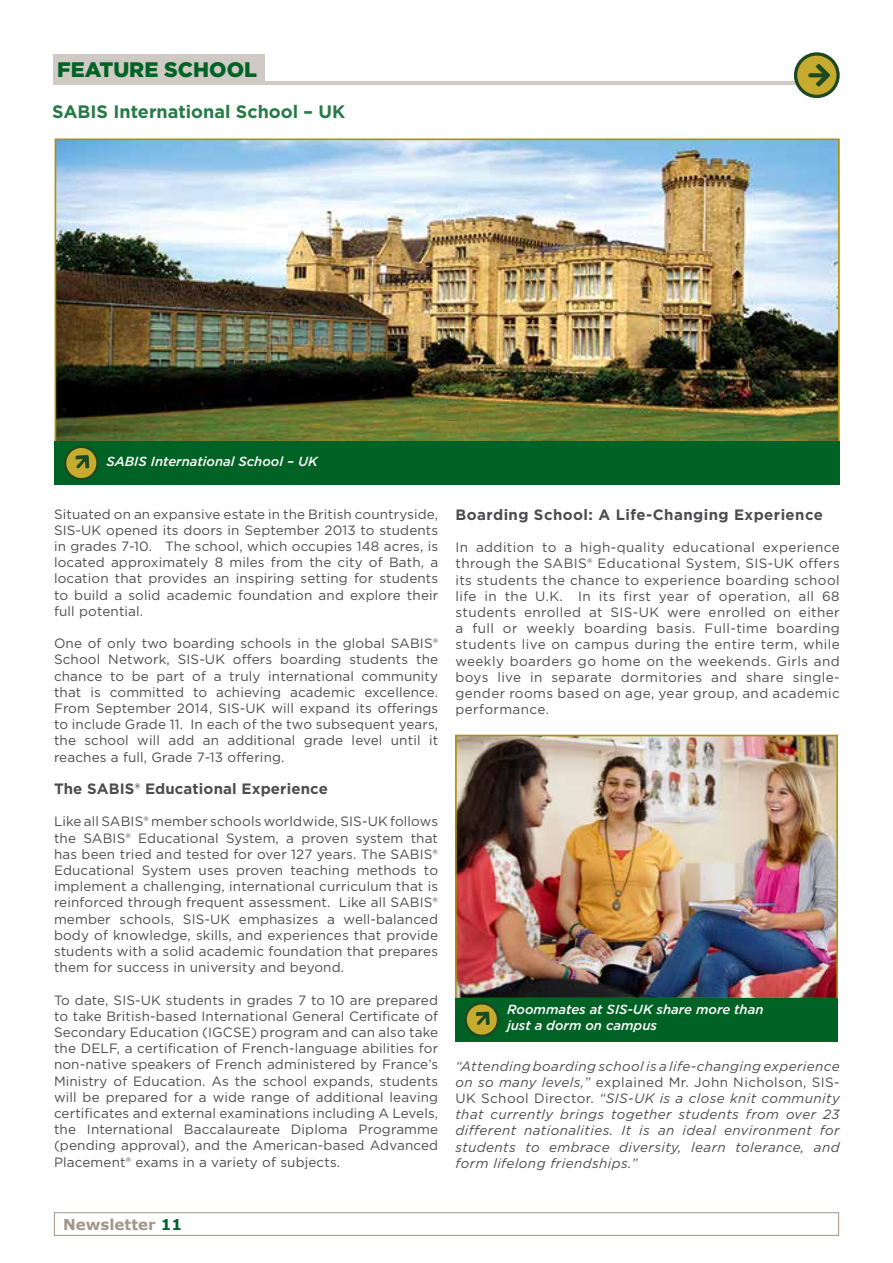
<style>
.page{position:relative;width:893px;height:1263px;background:#fff}
.page>*{position:absolute;margin:0;border:0;box-sizing:border-box;transform-origin:0 0}
.t1{font:900 21px "Gotham";color:#006325}
.t2{font:700 18px "Gotham";color:#267a46}
.t3{font:700 15px "Gotham";letter-spacing:.025em;color:#4d4d4f}
.t4{font:700 15px "Verdana";color:#a2958a}
.t5{font:13.5px/16.2px "Gotham";letter-spacing:.01em;color:#4d4d4f;text-align:justify}
.t6{font:italic 13.5px/16.2px "Gotham";letter-spacing:.03em;color:#4d4d4f;text-align:justify}
.t7{font:italic 500 13.2px/15.8px "Gotham";color:#fff}
.s1{font-style:normal}
.s2{color:#006330}
</style>
<div class="page">
<div style="left:54px;top:1212px;width:785px;height:24px;border:1px solid #a2958a"></div>
<img style="left:58px;top:141px;width:779px;height:298px">
<div style="left:55px;top:138px;width:785px;height:304px;border:2px solid #ab9209"></div>
<img style="left:458px;top:738px;width:377px;height:258px">
<div style="left:455px;top:735px;width:383px;height:264px;border:2px solid #ab9209"></div>
<div style="left:55px;top:441px;width:785px;height:44px;background:#006325"></div>
<div style="left:455px;top:997px;width:383px;height:44px;background:#006325"></div>
<svg style="left:60px;top:433px;width:43px;height:48px"></svg>
<svg style="left:460px;top:990px;width:43px;height:52px"></svg>
<hr style="left:53px;top:81px;width:773px;height:3px;background:#d0cac4">
<div style="left:53px;top:55px;width:211px;height:29px;background:#d0cac4"></div>
<svg style="left:796px;top:54px;width:42px;height:42px"></svg>
<div style="left:794px;top:52px;width:46px;height:46px;border:3px solid #1d4922;border-radius:50%"></div>
<svg style="left:815px;top:63px;width:16px;height:24px"></svg>
<svg style="left:810px;top:73px;width:16px;height:4px"></svg>
<h1 class="t1" style="left:57px;top:55px;width:123px">FEATU RE SCH</h1>
<h1 class="t1" style="left:209px;top:55px;width:49px">OOL</h1>
<h2 class="t2" style="left:52px;top:100px;width:295px">SABIS International School – UK</h2>
<p class="t7" style="left:107px;top:453px;width:213px">SABIS International School – UK</p>
<p class="t5" style="left:54px;top:505px;width:386px">Situated on an expansive estate in the British countryside, SIS-UK opened its doors in September 2013 to students in grades 7-10. The school, which occupies 148 acres, is located approximately 8 miles from the city of Bath, a location that provides an inspiring setting for students to build a solid academic foundation and explore their full potential.</p>
<p class="t5" style="left:54px;top:635px;width:386px">One of only two boarding schools in the global SABIS® School Network, SIS-UK offers boarding students the chance to be part of a truly international community that is committed to achieving academic excellence.<br>From September 2014, SIS-UK will expand its offerings to include Grade 11. In each of the two subsequent years, the school will add an additional grade level until it reaches a full, Grade 7-13 offering.</p>
<p class="t3" style="left:54px;top:779px;width:275px">The SABIS® Educational Experience</p>
<p class="t5" style="left:54px;top:813px;width:386px">Like all SABIS® member schools worldwide, SIS-UK follows the SABIS® Educational System, a proven system that has been tried and tested for over 127 years. The SABIS® Educational System uses proven teaching methods to implement a challenging, international curriculum that is reinforced through frequent assessment. Like all SABIS® member schools, SIS-UK emphasizes a well-balanced body of knowledge, skills, and experiences that provide students with a solid academic foundation that prepares them for success in university and beyond.</p>
<p class="t5" style="left:54px;top:991px;width:386px">To date, SIS-UK students in grades 7 to 10 are prepared to take British-based International General Certificate of Secondary Education (IGCSE) program and can also take the DELF, a certification of French-language abilities for non-native speakers of French administered by France’s Ministry of Education. As the school expands, students will be prepared for a wide range of additional leaving certificates and external examinations including A Levels, the International Baccalaureate Diploma Programme (pending approval), and the American-based Advanced Placement® exams in a variety of subjects.</p>
<p class="t3" style="left:455px;top:504px;width:369px">Boarding School: A Life-Changing Experience</p>
<p class="t5" style="left:455px;top:539px;width:386px">In addition to a high-quality educational experience through the SABIS® Educational System, SIS-UK offers its students the chance to experience boarding school life in the U.K. In its first year of operation, all 68 students enrolled at SIS-UK were enrolled on either a full or weekly boarding basis. Full-time boarding students live on campus during the entire term, while weekly boarders go home on the weekends. Girls and boys live in separate dormitories and share single&shy;gender rooms based on age, year group, and academic performance.</p>
<p class="t7" style="left:507px;top:1001px;width:258px">Roommates at SIS-UK share more than just a dorm on campus</p>
<p class="t6" style="left:455px;top:1057px;width:386px">“Attending boarding school is a life-changing experience on so many levels,” <span class="s1">explained Mr. John Nicholson, SIS-UK School Director.</span> “SIS-UK is a close knit community that currently brings together students from over 23 different nationalities. It is an ideal environment for students to embrace diversity, learn tolerance, and form lifelong friendships.”</p>
<p class="t4" style="left:63px;top:1215px;width:120px">Newsletter <span class="s2">11</span></p>
</div>
